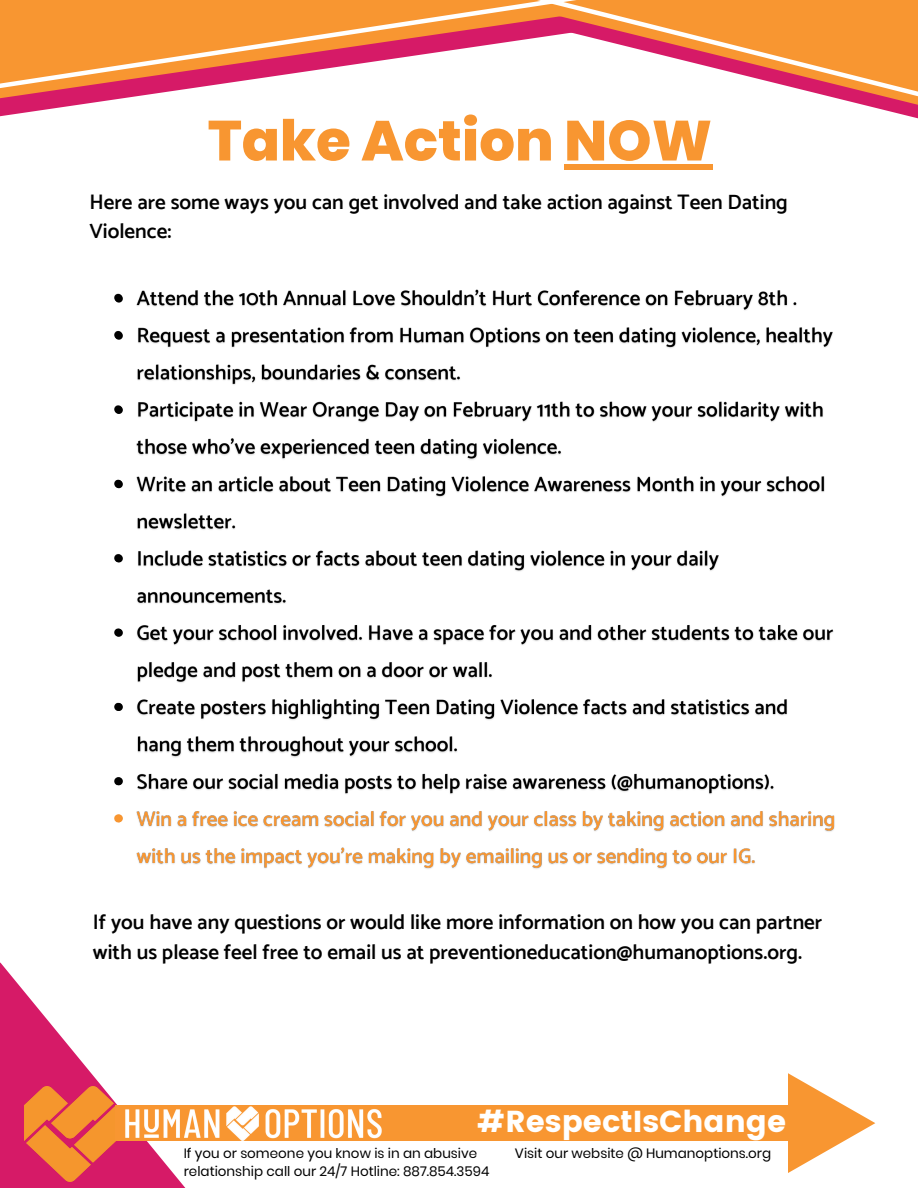
<style>
.page{position:relative;width:918px;height:1188px;background:#fff}
.page>*{position:absolute;margin:0;border:0;box-sizing:border-box;transform-origin:0 0}
.t1{font:800 56.4px "Poppins";color:#f89631}
.t2{font:30.3px "Poppins";color:#fff}
.t3{font:600 21px/29.2px "Catamaran";color:#000}
.t4{font:13.5px/18px "Poppins";color:#000}
</style>
<div class="page">
<svg style="left:0;top:94px;width:152px;height:23px"></svg>
<svg style="left:0;top:0;width:431px;height:94px"></svg>
<svg style="left:431px;top:0;width:487px;height:119px"></svg>
<div style="left:564px;top:164px;width:148px;height:6px;background:#f89631"></div>
<img style="left:114px;top:289px;width:721px;height:580px">
<svg style="left:0;top:962px;width:186px;height:226px"></svg>
<img style="left:24px;top:1086px;width:91px;height:96px">
<div style="left:115px;top:1105px;width:691px;height:36px;background:#f89631"></div>
<svg style="left:788px;top:1073px;width:87px;height:100px"></svg>
<img style="left:125px;top:1106px;width:257px;height:35px">
<p class="t1" style="left:208px;top:101px;width:506px">Take Action NOW</p>
<p class="t3" style="left:90px;top:187px;width:700px">Here are some ways you can get involved and take action against Teen Dating<br>Violence:</p>
<h1 class="t3" style="left:93px;top:908px;width:731px">If you have any questions or would like more information on how you can partner with us please feel free to email us at preventioneducation@humanoptions.org.</h1>
<h3 class="t2" style="left:477px;top:1104px;width:310px">#RespectIsChange</h3>
<h3 class="t4" style="left:184px;top:1145px;width:307px">If you or someone you know is in an abusive relationship call our 24/7 Hotline: 887.854.3594</h3>
<p class="t4" style="left:515px;top:1144px;width:258px">Visit our website @ Humanoptions.org</p>
</div>
